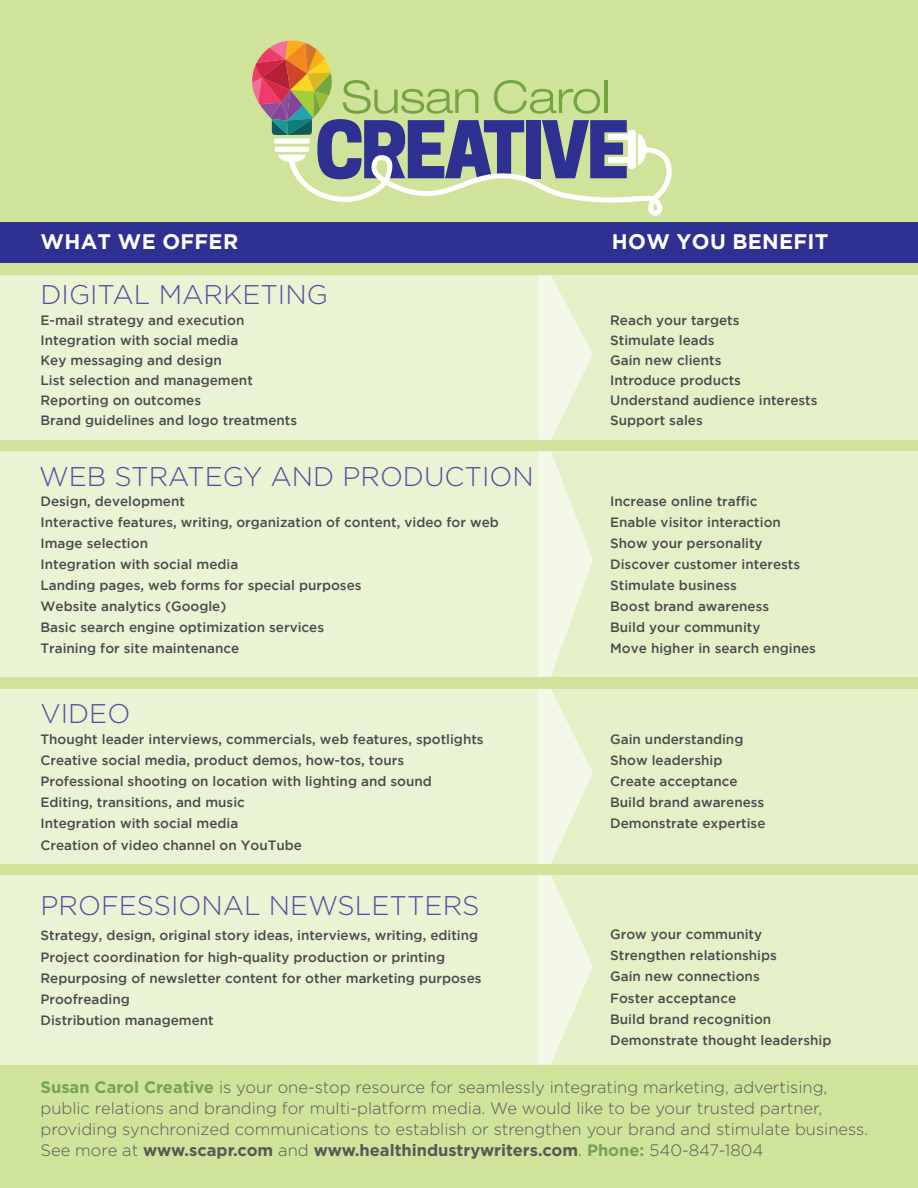
<style>
.page{position:relative;width:918px;height:1188px;background:#cfe39a}
.page>*{position:absolute;margin:0;border:0;box-sizing:border-box;transform-origin:0 0}
.t1{font:300 27px "Gotham";color:#504fa1}
.t2{font:700 21px "Gotham";letter-spacing:.015em;color:#fff}
.t3{font:300 16.5px/21px "Gotham";color:#57585a}
.t4{font:500 13.5px "Gotham";color:#4b4c4d}
.s1{font-weight:700;color:#75a15c}
.s2{font-weight:700}
</style>
<div class="page">
<div style="left:0;top:275px;width:538px;height:165px;background:#eaf3d4"></div>
<div style="left:0;top:689px;width:538px;height:175px;background:#eaf3d4"></div>
<div style="left:0;top:451px;width:538px;height:226px;background:#eaf3d4"></div>
<div style="left:0;top:875px;width:538px;height:190px;background:#eaf3d4"></div>
<svg style="left:538px;top:275px;width:380px;height:165px;background:#e6f0cb"></svg>
<svg style="left:538px;top:689px;width:380px;height:175px;background:#e6f0cb"></svg>
<svg style="left:538px;top:451px;width:380px;height:226px;background:#e6f0cb"></svg>
<svg style="left:538px;top:875px;width:380px;height:190px;background:#e6f0cb"></svg>
<div style="left:0;top:222px;width:918px;height:40px;background:#2e3092"></div>
<svg style="left:252px;top:40px;width:420px;height:176px"></svg>
<hr style="left:604px;top:81px;width:4px;height:32px;background:#75a540">
<p class="t2" style="left:41px;top:229px;width:199px">WHAT WE OFFER</p>
<p class="t2" style="left:612px;top:229px;width:218px">HOW YOU BENEFIT</p>
<p class="t1" style="left:40px;top:280px;width:289px">DIGITAL MARKETING</p>
<p class="t4" style="left:40px;top:313px;width:205px">E-mail strategy and execution</p>
<p class="t4" style="left:40px;top:333px;width:199px">Integration with social media</p>
<p class="t4" style="left:40px;top:353px;width:183px">Key messaging and design</p>
<p class="t4" style="left:40px;top:373px;width:214px">List selection and management</p>
<p class="t4" style="left:40px;top:393px;width:162px">Reporting on outcomes</p>
<p class="t4" style="left:40px;top:413px;width:258px">Brand guidelines and logo treatments</p>
<p class="t1" style="left:39px;top:462px;width:496px">WEB STRATEGY AND PRODUCTION</p>
<p class="t4" style="left:40px;top:493px;width:146px">Design, development</p>
<p class="t4" style="left:40px;top:514px;width:460px">Interactive features, writing, organization of content, video for web</p>
<p class="t4" style="left:40px;top:535px;width:109px">Image selection</p>
<p class="t4" style="left:40px;top:556px;width:199px">Integration with social media</p>
<p class="t4" style="left:40px;top:577px;width:323px">Landing pages, web forms for special purposes</p>
<p class="t4" style="left:40px;top:598px;width:187px">Website analytics (Google)</p>
<p class="t4" style="left:40px;top:619px;width:285px">Basic search engine optimization services</p>
<p class="t4" style="left:40px;top:641px;width:200px">Training for site maintenance</p>
<p class="t1" style="left:40px;top:699px;width:91px">VIDEO</p>
<p class="t4" style="left:40px;top:732px;width:445px">Thought leader interviews, commercials, web features, spotlights</p>
<p class="t4" style="left:40px;top:753px;width:365px">Creative social media, product demos, how-tos, tours</p>
<p class="t4" style="left:40px;top:774px;width:393px">Professional shooting on location with lighting and sound</p>
<p class="t4" style="left:40px;top:795px;width:206px">Editing, transitions, and music</p>
<p class="t4" style="left:40px;top:816px;width:199px">Integration with social media</p>
<p class="t4" style="left:40px;top:837px;width:263px">Creation of video channel on YouTube</p>
<p class="t1" style="left:40px;top:891px;width:441px">PROFESSIONAL NEWSLETTERS</p>
<p class="t4" style="left:40px;top:928px;width:439px">Strategy, design, original story ideas, interviews, writing, editing</p>
<p class="t4" style="left:40px;top:949px;width:406px">Project coordination for high-quality production or printing</p>
<p class="t4" style="left:40px;top:970px;width:443px">Repurposing of newsletter content for other marketing purposes</p>
<p class="t4" style="left:40px;top:991px;width:91px">Proofreading</p>
<p class="t4" style="left:40px;top:1012px;width:175px">Distribution management</p>
<p class="t4" style="left:610px;top:313px;width:131px">Reach your targets</p>
<p class="t4" style="left:610px;top:333px;width:106px">Stimulate leads</p>
<p class="t4" style="left:610px;top:353px;width:113px">Gain new clients</p>
<p class="t4" style="left:610px;top:373px;width:132px">Introduce products</p>
<p class="t4" style="left:610px;top:393px;width:209px">Understand audience interests</p>
<p class="t4" style="left:610px;top:413px;width:94px">Support sales</p>
<p class="t4" style="left:610px;top:493px;width:149px">Increase online traffic</p>
<p class="t4" style="left:610px;top:514px;width:172px">Enable visitor interaction</p>
<p class="t4" style="left:610px;top:535px;width:154px">Show your personality</p>
<p class="t4" style="left:610px;top:556px;width:192px">Discover customer interests</p>
<p class="t4" style="left:610px;top:577px;width:128px">Stimulate business</p>
<p class="t4" style="left:610px;top:598px;width:161px">Boost brand awareness</p>
<p class="t4" style="left:610px;top:619px;width:152px">Build your community</p>
<p class="t4" style="left:610px;top:641px;width:207px">Move higher in search engines</p>
<p class="t4" style="left:610px;top:732px;width:135px">Gain understanding</p>
<p class="t4" style="left:610px;top:753px;width:114px">Show leadership</p>
<p class="t4" style="left:610px;top:774px;width:129px">Create acceptance</p>
<p class="t4" style="left:610px;top:795px;width:156px">Build brand awareness</p>
<p class="t4" style="left:610px;top:816px;width:157px">Demonstrate expertise</p>
<p class="t4" style="left:610px;top:927px;width:154px">Grow your community</p>
<p class="t4" style="left:610px;top:948px;width:168px">Strengthen relationships</p>
<p class="t4" style="left:610px;top:969px;width:151px">Gain new connections</p>
<p class="t4" style="left:610px;top:990px;width:128px">Foster acceptance</p>
<p class="t4" style="left:610px;top:1011px;width:163px">Build brand recognition</p>
<p class="t4" style="left:610px;top:1032px;width:223px">Demonstrate thought leadership</p>
<p class="t3" style="left:40px;top:1077px;width:829px"><span class="s1">Susan Carol Creative</span> is your one-stop resource for seamlessly integrating marketing, advertising, public relations and branding for multi-platform media. We would like to be your trusted partner, providing synchronized communications to establish or strengthen your brand and stimulate business.<br>See more at <span class="s2">www.scapr.com</span> and <span class="s2">www.healthindustrywriters.com</span>. <span class="s1">Phone:</span> 540-847-1804</p>
</div>
